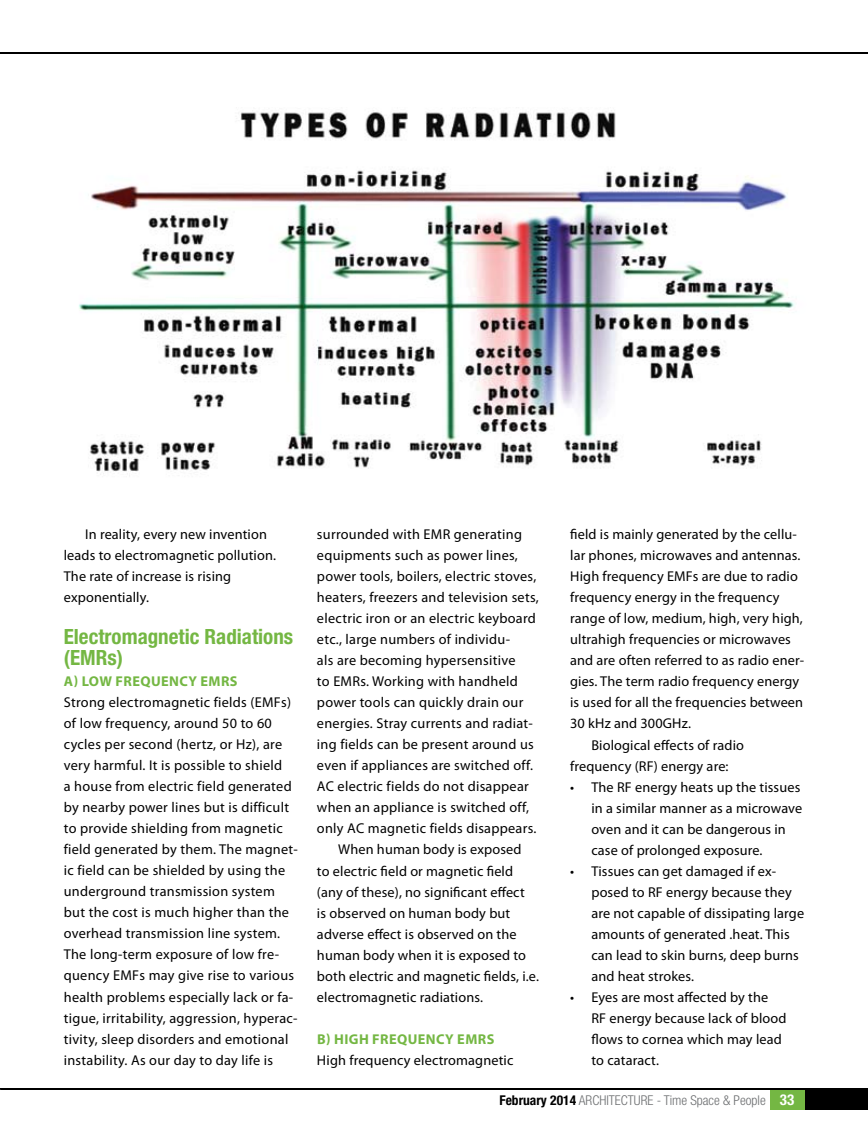
<style>
.page{position:relative;width:868px;height:1136px;background:#fff}
.page>*{position:absolute;margin:0;border:0;box-sizing:border-box;transform-origin:0 0}
.t1{font:700 condensed 21px/21px "Helvetica Neue";color:#74b743}
.t2{font:14.25px/21px "Myriad Pro";letter-spacing:.01em;color:#000}
.t3{font:700 14.25px "Myriad Pro";letter-spacing:.03em;color:#74b743}
.t4{font:300 condensed 13.5px "Helvetica Neue";color:#6d6f71}
.s1{font-weight:700;color:#000}
.s2{font-weight:700;font-size:15px;color:#fff}
</style>
<div class="page">
<svg style="left:0;top:52px;width:867px;height:1px"></svg>
<div style="left:804px;top:1088px;width:63px;height:21px;background:#000"></div>
<div style="left:770px;top:1088px;width:34px;height:21px;background:#74b743"></div>
<svg style="left:0;top:1088px;width:804px;height:1px"></svg>
<img style="left:79px;top:110px;width:716px;height:366px">
<p class="t2" style="left:64px;top:523px;width:214px;text-indent:21px">In reality, every new invention leads to electromagnetic pollution.<br>The rate of increase is rising exponentially.</p>
<h1 class="t1" style="left:64px;top:626px;width:231px">Electromagnetic Radiations (EMRs)</h1>
<p class="t3" style="left:64px;top:672px;width:98px">A) LOW FREQUENCY</p>
<p class="t3" style="left:200px;top:672px;width:37px">EMRS</p>
<p class="t2" style="left:64px;top:691px;width:235px">Strong electromagnetic fields (EMFs) of low frequency, around 50 to 60 cycles per second (hertz, or Hz), are very harmful. It is possible to shield<br>a house from electric field generated by nearby power lines but is difficult to provide shielding from magnetic field generated by them. The magnet&shy;ic field can be shielded by using the underground transmission system but the cost is much higher than the overhead transmission line system.<br>The long-term exposure of low fre&shy;quency EMFs may give rise to various health problems especially lack or fa&shy;tigue, irritability, aggression, hyperac&shy;tivity, sleep disorders and emotional instability. As our day to day life is</p>
<p class="t2" style="left:317px;top:523px;width:206px">surrounded with EMR generating</p>
<p class="t2" style="left:317px;top:544px;width:202px">equipments such as power lines,</p>
<p class="t2" style="left:317px;top:565px;width:221px">power tools, boilers, electric stoves,</p>
<p class="t2" style="left:317px;top:586px;width:223px">heaters, freezers and television sets,</p>
<p class="t2" style="left:317px;top:607px;width:220px">electric iron or an electric keyboard</p>
<p class="t2" style="left:317px;top:628px;width:194px">etc., large numbers of individu-</p>
<p class="t2" style="left:317px;top:649px;width:200px">als are becoming hypersensitive</p>
<p class="t2" style="left:317px;top:670px;width:202px">to EMRs. Working with handheld</p>
<p class="t2" style="left:317px;top:691px;width:208px">power tools can quickly drain our</p>
<p class="t2" style="left:317px;top:712px;width:217px">energies. Stray currents and radiat-</p>
<p class="t2" style="left:317px;top:733px;width:218px">ing fields can be present around us</p>
<p class="t2" style="left:317px;top:754px;width:217px">even if appliances are switched off.</p>
<p class="t2" style="left:317px;top:775px;width:213px">AC electric fields do not disappear</p>
<p class="t2" style="left:317px;top:796px;width:213px">when an appliance is switched off,</p>
<p class="t2" style="left:317px;top:817px;width:221px">only AC magnetic fields disappears.</p>
<p class="t2" style="left:338px;top:838px;width:185px">When human body is exposed</p>
<p class="t2" style="left:317px;top:859px;width:198px">to electric field or magnetic field</p>
<p class="t2" style="left:317px;top:880px;width:209px">(any of these), no significant effect</p>
<p class="t2" style="left:317px;top:901px;width:195px">is observed on human body but</p>
<p class="t2" style="left:317px;top:922px;width:201px">adverse effect is observed on the</p>
<p class="t2" style="left:317px;top:943px;width:211px">human body when it is exposed to</p>
<p class="t2" style="left:317px;top:964px;width:223px">both electric and magnetic fields, i.e.</p>
<p class="t2" style="left:317px;top:985px;width:167px">electromagnetic radiations.</p>
<p class="t3" style="left:317px;top:1029px;width:36px">B) HIGH</p>
<p class="t3" style="left:372px;top:1029px;width:46px">FREQUENCY</p>
<p class="t3" style="left:457px;top:1029px;width:37px">EMRS</p>
<p class="t2" style="left:317px;top:1048px;width:198px">High frequency electromagnetic</p>
<p class="t2" style="left:570px;top:523px;width:228px">field is mainly generated by the cellu-</p>
<p class="t2" style="left:570px;top:544px;width:232px">lar phones, microwaves and antennas.</p>
<p class="t2" style="left:570px;top:565px;width:229px">High frequency EMFs are due to radio</p>
<p class="t2" style="left:570px;top:586px;width:211px">frequency energy in the frequency</p>
<p class="t2" style="left:570px;top:607px;width:234px">range of low, medium, high, very high,</p>
<p class="t2" style="left:570px;top:628px;width:222px">ultrahigh frequencies or microwaves</p>
<p class="t2" style="left:570px;top:650px;width:235px">and are often referred to as radio ener-</p>
<p class="t2" style="left:570px;top:671px;width:230px">gies. The term radio frequency energy</p>
<p class="t2" style="left:570px;top:692px;width:234px">is used for all the frequencies between</p>
<p class="t2" style="left:570px;top:713px;width:122px">30 kHz and 300GHz.</p>
<p class="t2" style="left:591px;top:734px;width:154px">Biological effects of radio</p>
<p class="t2" style="left:570px;top:755px;width:160px">frequency (RF) energy are:</p>
<p class="t2" style="left:591px;top:776px;width:212px;text-indent:-21px">• The RF energy heats up the tissues in a similar manner as a microwave oven and it can be dangerous in case of prolonged exposure.</p>
<p class="t2" style="left:591px;top:860px;width:214px;text-indent:-21px">• Tissues can get damaged if ex&shy;posed to RF energy because they are not capable of dissipating large amounts of generated .heat. This can lead to skin burns, deep burns and heat strokes.</p>
<p class="t2" style="left:591px;top:986px;width:196px;text-indent:-21px">• Eyes are most affected by the<br>RF energy because lack of blood flows to cornea which may lead to cataract.</p>
<p class="t4" style="left:499px;top:1092px;width:296px"><span class="s1">February 2014</span> ARCHITECTURE - Time Space &amp; People <span class="s2">33</span></p>
</div>
